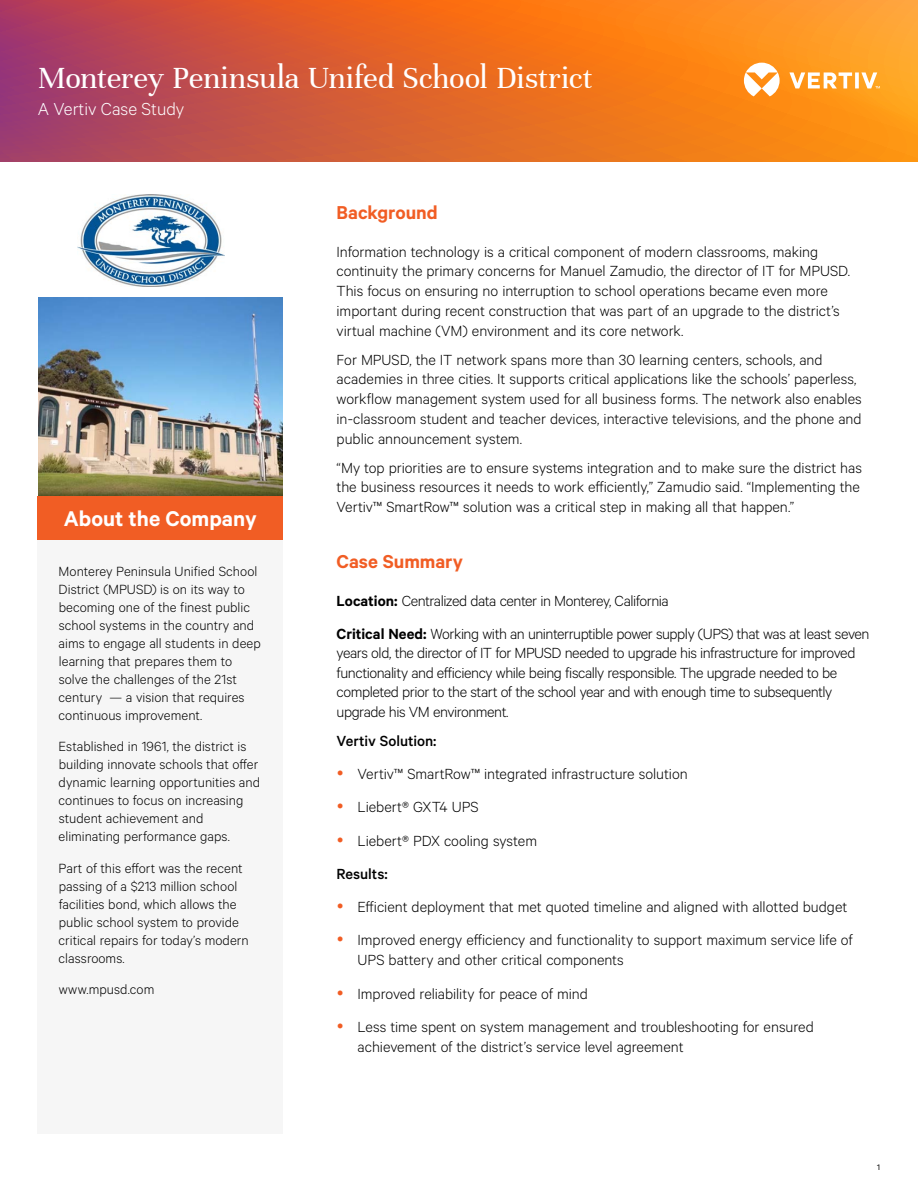
<style>
.page{position:relative;width:918px;height:1188px;background:#fff}
.page>*{position:absolute;margin:0;border:0;box-sizing:border-box;transform-origin:0 0}
.t1{font:33px "Unna";letter-spacing:-.005em;color:#fff}
.t2{font:600 24px "Calibre";color:#fff}
.t3{font:600 21px "Calibre";color:#f15d24}
.t4{font:300 19.5px "Calibre";color:#fff}
.t5{font:300 16.5px/19.8px "Calibre";letter-spacing:-.005em;color:#000}
.t6{font:300 16.5px/19.5px "Calibre";letter-spacing:-.025em;color:#000}
.t7{font:300 16.5px/33.3px "Calibre";letter-spacing:-.03em;color:#000}
.t8{font:500 16.5px "Calibre";letter-spacing:-.005em;color:#000}
.t9{font:300 15px/18px "Calibre";color:#000}
.t10{font:9px "Calibre";color:#000}
.s1{font-weight:600}
</style>
<div class="page">
<svg style="left:0;top:0;width:918px;height:162px;background:#dd6930"></svg>
<svg style="left:744px;top:63px;width:136px;height:33px"></svg>
<img style="left:78px;top:194px;width:147px;height:93px">
<img style="left:38px;top:297px;width:245px;height:199px">
<div style="left:38px;top:540px;width:245px;height:594px;background:#f6f6f6"></div>
<div style="left:38px;top:496px;width:245px;height:44px;background:#f15d24"></div>
<h1 class="t1" style="left:38px;top:59px;width:557px">Monterey Peninsula Unifed School District</h1>
<p class="t4" style="left:38px;top:98px;width:148px">A Vertiv Case Study</p>
<h2 class="t2" style="left:64px;top:504px;width:194px">About the Company</h2>
<p class="t9" style="left:59px;top:562px;width:204px">Monterey Peninsula Unified School<br>District (MPUSD) is on its way to becoming one of the finest public school systems in the country and aims to engage all students in deep learning that prepares them to solve the challenges of the 21st century — a vision that requires continuous improvement.</p>
<p class="t9" style="left:59px;top:737px;width:203px">Established in 1961, the district is building innovate schools that offer dynamic learning opportunities and continues to focus on increasing student achievement and eliminating performance gaps.</p>
<p class="t9" style="left:59px;top:859px;width:192px">Part of this effort was the recent passing of a $213 million school facilities bond, which allows the public school system to provide critical repairs for today’s modern classrooms.</p>
<p class="t9" style="left:59px;top:980px;width:97px">www.mpusd.com</p>
<p class="t3" style="left:337px;top:200px;width:103px">Background</p>
<p class="t5" style="left:337px;top:241px;width:515px">Information technology is a critical component of modern classrooms, making continuity the primary concerns for Manuel Zamudio, the director of IT for MPUSD.<br>This focus on ensuring no interruption to school operations became even more important during recent construction that was part of an upgrade to the district’s virtual machine (VM) environment and its core network.</p>
<p class="t5" style="left:337px;top:349px;width:527px">For MPUSD, the IT network spans more than 30 learning centers, schools, and academies in three cities. It supports critical applications like the schools’ paperless, workflow management system used for all business forms. The network also enables in-classroom student and teacher devices, interactive televisions, and the phone and public announcement system.</p>
<p class="t5" style="left:337px;top:457px;width:527px;text-align:justify">“My top priorities are to ensure systems integration and to make sure the district has the business resources it needs to work efficiently,” Zamudio said. “Implementing the Vertiv™ SmartRow™ solution was a critical step in making all that happen.”</p>
<p class="t3" style="left:337px;top:549px;width:128px">Case Summary</p>
<p class="t7" style="left:337px;top:583px;width:534px"><span class="s1">Location:</span> Centralized data center in Monterey, California<br><span class="s1">Critical Need:</span> Working with an uninterruptible power supply (UPS) that was at least seven</p>
<p class="t6" style="left:337px;top:643px;width:520px">years old, the director of IT for MPUSD needed to upgrade his infrastructure for improved functionality and efficiency while being fiscally responsible. The upgrade needed to be completed prior to the start of the school year and with enough time to subsequently upgrade his VM environment.</p>
<p class="t8" style="left:337px;top:731px;width:101px">Vertiv Solution:</p>
<p class="t5" style="left:358px;top:756px;width:332px;line-height:33.3px">Vertiv™ SmartRow™ integrated infrastructure solution<br>Liebert® GXT4 UPS<br>Liebert® PDX cooling system</p>
<p class="t8" style="left:337px;top:864px;width:53px">Results:</p>
<p class="t5" style="left:358px;top:890px;width:497px;line-height:33.3px">Efficient deployment that met quoted timeline and aligned with allotted budget<br>Improved energy efficiency and functionality to support maximum service life of</p>
<p class="t5" style="left:358px;top:943px;width:458px;line-height:33.3px">UPS battery and other critical components<br>Improved reliability for peace of mind<br>Less time spent on system management and troubleshooting for ensured</p>
<p class="t5" style="left:358px;top:1036px;width:328px">achievement of the district’s service level agreement</p>
<p class="t10" style="left:877px;top:1162px;width:4px">1</p>
</div>
